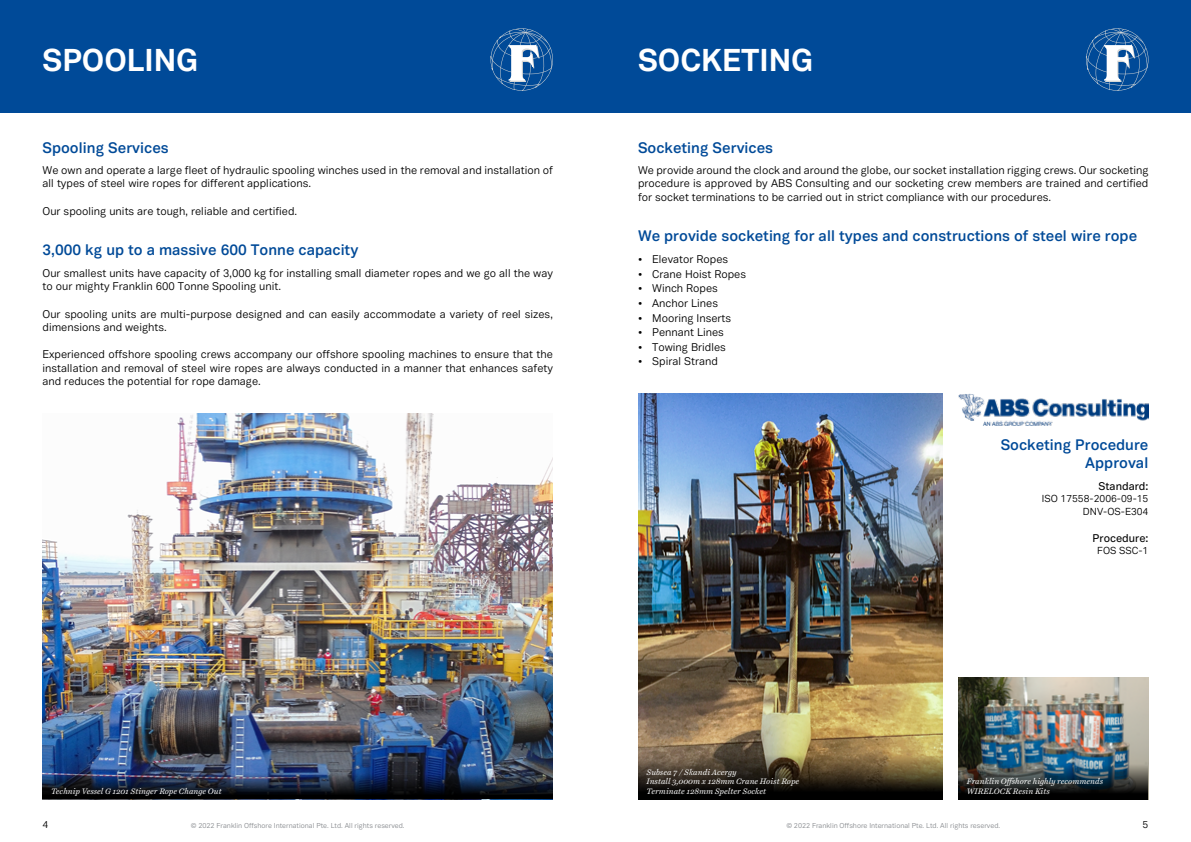
<style>
.page{position:relative;width:1191px;height:842px;background:#fff}
.page>*{position:absolute;margin:0;border:0;box-sizing:border-box;transform-origin:0 0}
.t1{font:700 31px "Vaud";color:#fff}
.t2{font:600 15px/18px "Vaud Display";color:#004a98;text-align:right}
.t3{font:11px/13.2px "Vaud";color:#000}
.t4{font:500 11px "Vaud";color:#000}
.t5{font:10px/13.2px "Vaud";color:#000;text-align:right}
.t6{font:italic 8px/9.6px "Harriet Text";color:#fff}
.t7{font:7px "Vaud";color:#878a8e}
</style>
<div class="page">
<div style="left:0;top:0;width:595px;height:113px;background:#004a98"></div>
<svg style="left:490px;top:28px;width:63px;height:63px"></svg>
<div style="left:595px;top:0;width:596px;height:113px;background:#004a98"></div>
<svg style="left:1086px;top:28px;width:62px;height:63px"></svg>
<img style="left:43px;top:413px;width:510px;height:360px">
<img style="left:638px;top:394px;width:304px;height:360px">
<img style="left:958px;top:394px;width:190px;height:31px">
<img style="left:958px;top:677px;width:190px;height:87px">
<img style="left:958px;top:764px;width:190px;height:35px">
<img style="left:43px;top:773px;width:510px;height:26px">
<svg style="left:638px;top:754px;width:304px;height:45px;background:#3d3322"></svg>
<h1 class="t1" style="left:43px;top:41px;width:157px">SPOOLING</h1>
<h1 class="t1" style="left:638px;top:41px;width:177px">SOCKETING</h1>
<h2 class="t2" style="left:43px;top:138px;width:128px">Spooling Services</h2>
<p class="t3" style="left:43px;top:164px;width:512px">We own and operate a large fleet of hydraulic spooling winches used in the removal and installation of all types of steel wire ropes for different applications.</p>
<p class="t3" style="left:43px;top:204px;width:256px">Our spooling units are tough, reliable and certified.</p>
<h2 class="t2" style="left:43px;top:241px;width:317px">3,000 kg up to a massive 600 Tonne capacity</h2>
<p class="t3" style="left:43px;top:267px;width:512px">Our smallest units have capacity of 3,000 kg for installing small diameter ropes and we go all the way to our mighty Franklin 600 Tonne Spooling unit.</p>
<p class="t3" style="left:43px;top:307px;width:512px">Our spooling units are multi-purpose designed and can easily accommodate a variety of reel sizes, dimensions and weights.</p>
<p class="t3" style="left:43px;top:348px;width:512px;text-align:justify">Experienced offshore spooling crews accompany our offshore spooling machines to ensure that the installation and removal of steel wire ropes are always conducted in a manner that enhances safety and reduces the potential for rope damage.</p>
<h2 class="t2" style="left:638px;top:138px;width:137px">Socketing Services</h2>
<p class="t3" style="left:638px;top:164px;width:512px;text-align:justify">We provide around the clock and around the globe, our socket installation rigging crews. Our socketing procedure is approved by ABS Consulting and our socketing crew members are trained and certified for socket terminations to be carried out in strict compliance with our procedures.</p>
<h2 class="t2" style="left:638px;top:227px;width:500px">We provide socketing for all types and constructions of steel wire rope</h2>
<p class="t3" style="left:638px;top:252px;width:92px">• Elevator Ropes</p>
<p class="t3" style="left:638px;top:267px;width:110px">• Crane Hoist Ropes</p>
<p class="t3" style="left:638px;top:282px;width:81px">• Winch Ropes</p>
<p class="t3" style="left:638px;top:296px;width:82px">• Anchor Lines</p>
<p class="t3" style="left:638px;top:311px;width:95px">• Mooring Inserts</p>
<p class="t3" style="left:638px;top:326px;width:87px">• Pennant Lines</p>
<p class="t3" style="left:638px;top:340px;width:89px">• Towing Bridles</p>
<p class="t3" style="left:638px;top:355px;width:81px">• Spiral Strand</p>
<h2 class="t2" style="left:1000px;top:436px;width:149px">Socketing Procedure<br>Approval</h2>
<p class="t4" style="left:1098px;top:480px;width:51px">Standard:</p>
<p class="t5" style="left:1041px;top:492px;width:108px">ISO 17558-2006-09-15<br>DNV-OS-E304</p>
<p class="t4" style="left:1092px;top:531px;width:57px">Procedure:</p>
<p class="t5" style="left:1097px;top:543px;width:53px">FOS SSC-1</p>
<p class="t6" style="left:646px;top:767px;width:154px">Subsea 7 / Skandi Acergy<br>Install 3,000m x 128mm Crane Hoist Rope<br>Terminate 128mm Spelter Socket</p>
<p class="t6" style="left:967px;top:776px;width:138px">Franklin Offshore highly recommends</p>
<p class="t6" style="left:51px;top:786px;width:172px">Technip Vessel G 1201 Stinger Rope Change Out</p>
<p class="t6" style="left:967px;top:786px;width:84px">WIRELOCK Resin Kits</p>
<p class="t5" style="left:43px;top:818px;width:7px">4</p>
<p class="t7" style="left:191px;top:821px;width:215px">© 2022 Franklin Offshore International Pte. Ltd. All rights reserved.</p>
<p class="t7" style="left:786px;top:821px;width:215px">© 2022 Franklin Offshore International Pte. Ltd. All rights reserved.</p>
<p class="t5" style="left:1142px;top:818px;width:7px">5</p>
</div>
